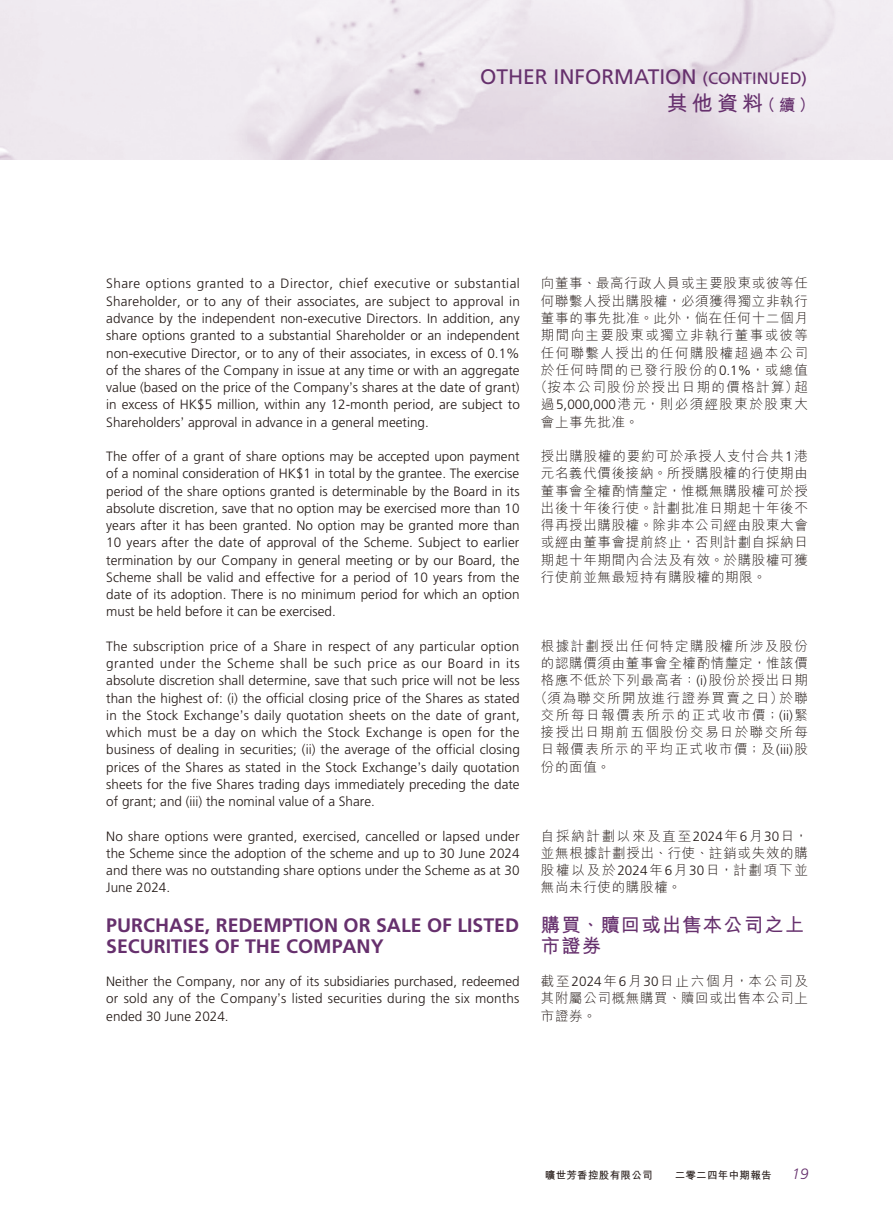
<style>
.page{position:relative;width:893px;height:1212px;background:#fff}
.page>*{position:absolute;margin:0;border:0;box-sizing:border-box;transform-origin:0 0}
.t1{font:21px "Frutiger LT Std";color:#66306d}
.t2{font:700 21px "M Hei HK";color:#66306d}
.t3{font:700 19.5px/21px "Frutiger LT Std";color:#66306d}
.t4{font:700 19.5px/21px "M Hei HK";letter-spacing:.05em;color:#66306d}
.t5{font:italic 300 15px "Frutiger LT Std";color:#66306d}
.t6{font:300 13.5px/17.2px "Frutiger LT Std";color:#231916;text-align:justify}
.t7{font:300 13.5px/17.2px "M Hei HK";letter-spacing:.095em;color:#231916;text-align:justify}
.t8{font:300 13.5px "M Hei HK";letter-spacing:.05em;color:#231916}
.t9{font:300 13.5px "M Hei HK";letter-spacing:.06em;color:#231916}
.t10{font:300 13.5px "M Hei HK";letter-spacing:.12em;color:#231916}
.t11{font:300 13.5px "M Hei HK";letter-spacing:.055em;color:#231916}
.t12{font:700 10.5px "M Hei HK";letter-spacing:.03em;color:#231916}
.s1{font-size:16.5px}
.s2{font-family:"Helvetica Neue LT Std"}
.s3{font-family:"Frutiger LT Std"}
</style>
<div class="page">
<h1 class="t1" style="left:480px;top:65px;width:328px">OTHER INFORMATION <span class="s1">(CONTINUED)</span></h1>
<h1 class="t2" style="left:667px;top:88px;width:150px">其他資料<span class="s1">（續）</span></h1>
<p class="t6" style="left:106px;top:275px;width:415px">Share options granted to a Director, chief executive or substantial Shareholder, or to any of their associates, are subject to approval in advance by the independent non-executive Directors. In addition, any share options granted to a substantial Shareholder or an independent non-executive Director, or to any of their associates, in excess of 0.1% of the shares of the Company in issue at any time or with an aggregate value (based on the price of the Company<span class="s2">’</span>s shares at the date of grant) in excess of HK$5 million, within any 12-month period, are subject to Shareholders<span class="s2">’</span> approval in advance in a general meeting.</p>
<p class="t6" style="left:106px;top:448px;width:415px">The offer of a grant of share options may be accepted upon payment of a nominal consideration of HK$1 in total by the grantee. The exercise period of the share options granted is determinable by the Board in its absolute discretion, save that no option may be exercised more than 10 years after it has been granted. No option may be granted more than 10 years after the date of approval of the Scheme. Subject to earlier termination by our Company in general meeting or by our Board, the Scheme shall be valid and effective for a period of 10 years from the date of its adoption. There is no minimum period for which an option must be held before it can be exercised.</p>
<p class="t6" style="left:106px;top:638px;width:415px">The subscription price of a Share in respect of any particular option granted under the Scheme shall be such price as our Board in its absolute discretion shall determine, save that such price will not be less than the highest of: (i) the official closing price of the Shares as stated in the Stock Exchange<span class="s2">’</span>s daily quotation sheets on the date of grant, which must be a day on which the Stock Exchange is open for the business of dealing in securities; (ii) the average of the official closing prices of the Shares as stated in the Stock Exchange<span class="s2">’</span>s daily quotation sheets for the five Shares trading days immediately preceding the date of grant; and (iii) the nominal value of a Share.</p>
<p class="t6" style="left:106px;top:827px;width:415px">No share options were granted, exercised, cancelled or lapsed under the Scheme since the adoption of the scheme and up to 30 June 2024 and there was no outstanding share options under the Scheme as at 30<br>June 2024.</p>
<h2 class="t3" style="left:106px;top:915px;width:414px">PURCHASE, REDEMPTION OR SALE OF LISTED<br>SECURITIES OF THE COMPANY</h2>
<p class="t6" style="left:106px;top:973px;width:415px">Neither the Company, nor any of its subsidiaries purchased, redeemed or sold any of the Company<span class="s2">’</span>s listed securities during the six months ended 30 June 2024.</p>
<p class="t8" style="left:541px;top:277px;width:269px">向董事、最高行政人員或主要股東或彼等任</p>
<p class="t8" style="left:541px;top:294px;width:269px">何聯繫人授出購股權，必須獲得獨立非執行</p>
<p class="t11" style="left:541px;top:311px;width:269px">董事的事先批准。此外，倘在任何十二個月</p>
<p class="t7" style="left:541px;top:326px;width:269px">期間向主要股東或獨立非執行董事或彼等</p>
<p class="t7" style="left:541px;top:344px;width:269px">任何聯繫人授出的任何購股權超過本公司</p>
<p class="t7" style="left:541px;top:361px;width:269px">於任何時間的已發行股份的<span class="s3">0.1%</span>，或總值</p>
<p class="t7" style="left:534px;top:378px;width:275px">（按本公司股份於授出日期的價格計算）超</p>
<p class="t7" style="left:541px;top:395px;width:269px">過<span class="s3">5,000,000</span>港元，則必須經股東於股東大</p>
<p class="t7" style="left:541px;top:413px;width:99px">會上事先批准。</p>
<p class="t7" style="left:541px;top:447px;width:269px">授出購股權的要約可於承授人支付合共<span class="s3">1</span>港元名義代價後接納。所授購股權的行使期由董事會全權酌情釐定，惟概無購股權可於授出後十年後行使。計劃批准日期起十年後不得再授出購股權。除非本公司經由股東大會或經由董事會提前終止，否則計劃自採納日期起十年期間內合法及有效。於購股權可獲行使前並無最短持有購股權的期限。</p>
<p class="t7" style="left:541px;top:637px;width:269px">根據計劃授出任何特定購股權所涉及股份</p>
<p class="t8" style="left:541px;top:656px;width:269px">的認購價須由董事會全權酌情釐定，惟該價</p>
<p class="t9" style="left:541px;top:673px;width:268px">格應不低於下列最高者：<span class="s3">(i)</span>股份於授出日期</p>
<p class="t7" style="left:534px;top:689px;width:275px">（須為聯交所開放進行證券買賣之日）於聯</p>
<p class="t10" style="left:541px;top:708px;width:269px">交所每日報價表所示的正式收市價；<span class="s3">(ii)</span>緊</p>
<p class="t7" style="left:541px;top:723px;width:269px">接授出日期前五個股份交易日於聯交所每</p>
<p class="t7" style="left:541px;top:740px;width:269px">日報價表所示的平均正式收市價；及<span class="s3">(iii)</span>股</p>
<p class="t7" style="left:541px;top:758px;width:71px">份的面值。</p>
<p class="t7" style="left:541px;top:827px;width:269px">自採納計劃以來及直至<span class="s3">2024</span>年<span class="s3">6</span>月<span class="s3">30</span>日，並無根據計劃授出、行使、註銷或失效的購股權以及於<span class="s3">2024</span>年<span class="s3">6</span>月<span class="s3">30</span>日，計劃項下並無尚未行使的購股權。</p>
<h2 class="t4" style="left:541px;top:913px;width:265px">購買、贖回或出售本公司之上市證券</h2>
<p class="t7" style="left:541px;top:972px;width:269px">截至<span class="s3">2024</span>年<span class="s3">6</span>月<span class="s3">30</span>日止六個月，本公司及其附屬公司概無購買、贖回或出售本公司上市證券。</p>
<p class="t12" style="left:545px;top:1167px;width:109px">曠世芳香控股有限公司</p>
<p class="t12" style="left:675px;top:1167px;width:99px">二零二四年中期報告</p>
<p class="t5" style="left:792px;top:1165px;width:18px">19</p>
</div>
